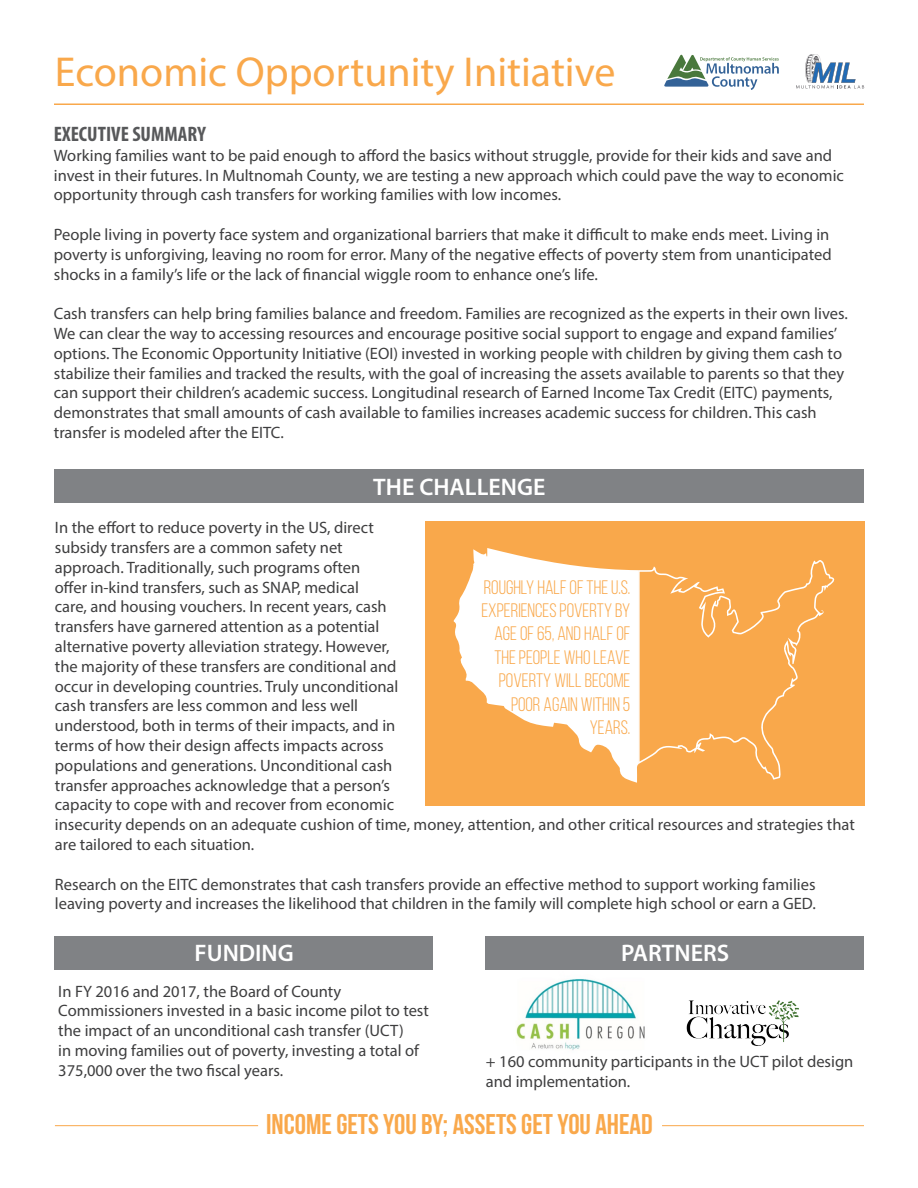
<style>
.page{position:relative;width:918px;height:1188px;background:#fff}
.page>*{position:absolute;margin:0;border:0;box-sizing:border-box;transform-origin:0 0}
.t1{font:42px "Myriad Pro";color:#f9a84b}
.t2{font:700 28.5px "Bebas Neue";color:#f9a84b}
.t3{font:600 24px "Myriad Pro";color:#fff}
.t4{font:700 condensed 21px "Myriad Pro";color:#57585a}
.t5{font:19.5px/23.4px "Bebas Neue";color:#f9a84b;text-align:right}
.t6{font:16.5px/19.8px "Myriad Pro";color:#3e3e3f}
</style>
<div class="page">
<img style="left:514px;top:969px;width:135px;height:81px">
<div style="left:54px;top:470px;width:810px;height:33px;background:#808285"></div>
<div style="left:486px;top:936px;width:378px;height:33px;background:#808285"></div>
<div style="left:55px;top:936px;width:378px;height:33px;background:#808285"></div>
<hr style="left:54px;top:104px;width:810px;height:1px;background:#f9a84b">
<svg style="left:664px;top:55px;width:115px;height:35px"></svg>
<svg style="left:796px;top:54px;width:68px;height:34px"></svg>
<div style="left:426px;top:521px;width:439px;height:285px;background:#f9a84b"></div>
<svg style="left:454px;top:548px;width:381px;height:235px"></svg>
<hr style="left:55px;top:1125px;width:203px;height:1px;background:#f9a84b">
<hr style="left:662px;top:1125px;width:202px;height:1px;background:#f9a84b">
<img style="left:686px;top:1000px;width:113px;height:46px">
<p class="t1" style="left:55px;top:46px;width:562px">Economic Opportunity Initiative</p>
<p class="t4" style="left:54px;top:121px;width:153px">EXECUTIVE SUMMARY</p>
<p class="t6" style="left:54px;top:145px;width:792px">Working families want to be paid enough to afford the basics without struggle, provide for their kids and save and invest in their futures. In Multnomah County, we are testing a new approach which could pave the way to economic opportunity through cash transfers for working families with low incomes.</p>
<p class="t6" style="left:54px;top:224px;width:779px">People living in poverty face system and organizational barriers that make it difficult to make ends meet. Living in poverty is unforgiving, leaving no room for error. Many of the negative effects of poverty stem from unanticipated shocks in a family’s life or the lack of financial wiggle room to enhance one’s life.</p>
<p class="t6" style="left:54px;top:303px;width:795px">Cash transfers can help bring families balance and freedom. Families are recognized as the experts in their own lives.<br>We can clear the way to accessing resources and encourage positive social support to engage and expand families’ options. The Economic Opportunity Initiative (EOI) invested in working people with children by giving them cash to stabilize their families and tracked the results, with the goal of increasing the assets available to parents so that they can support their children’s academic success. Longitudinal research of Earned Income Tax Credit (EITC) payments, demonstrates that small amounts of cash available to families increases academic success for children. This cash transfer is modeled after the EITC.</p>
<p class="t3" style="left:373px;top:471px;width:174px">THE CHALLENGE</p>
<p class="t6" style="left:55px;top:518px;width:801px">In the effort to reduce poverty in the US, direct<br>subsidy transfers are a common safety net<br>approach. Traditionally, such programs often<br>offer in-kind transfers, such as SNAP, medical<br>care, and housing vouchers. In recent years, cash<br>transfers have garnered attention as a potential<br>alternative poverty alleviation strategy. However,<br>the majority of these transfers are conditional and<br>occur in developing countries. Truly unconditional<br>cash transfers are less common and less well<br>understood, both in terms of their impacts, and in<br>terms of how their design affects impacts across<br>populations and generations. Unconditional cash<br>transfer approaches acknowledge that a person’s<br>capacity to cope with and recover from economic<br>insecurity depends on an adequate cushion of time, money, attention, and other critical resources and strategies that are tailored to each situation.</p>
<p class="t6" style="left:55px;top:874px;width:762px">Research on the EITC demonstrates that cash transfers provide an effective method to support working families leaving poverty and increases the likelihood that children in the family will complete high school or earn a GED.</p>
<p class="t5" style="left:481px;top:575px;width:150px">ROUGHLY HALF OF THE U.S.<br>EXPERIENCES POVERTY BY<br>AGE OF 65, AND HALF OF<br>THE PEOPLE WHO LEAVE<br>POVERTY WILL BECOME<br>POOR AGAIN WITHIN 5<br>YEARS.</p>
<p class="t3" style="left:194px;top:937px;width:101px">FUNDING</p>
<p class="t3" style="left:621px;top:937px;width:110px">PARTNERS</p>
<p class="t6" style="left:58px;top:981px;width:372px">In FY 2016 and 2017, the Board of County Commissioners invested in a basic income pilot to test the impact of an unconditional cash transfer (UCT)<br>in moving families out of poverty, investing a total of 375,000 over the two fiscal years.</p>
<p class="t6" style="left:486px;top:1052px;width:369px">+ 160 community participants in the UCT pilot design and implementation.</p>
<p class="t2" style="left:266px;top:1108px;width:388px">INCOME GETS YOU BY; ASSETS GET YOU AHEAD</p>
</div>
